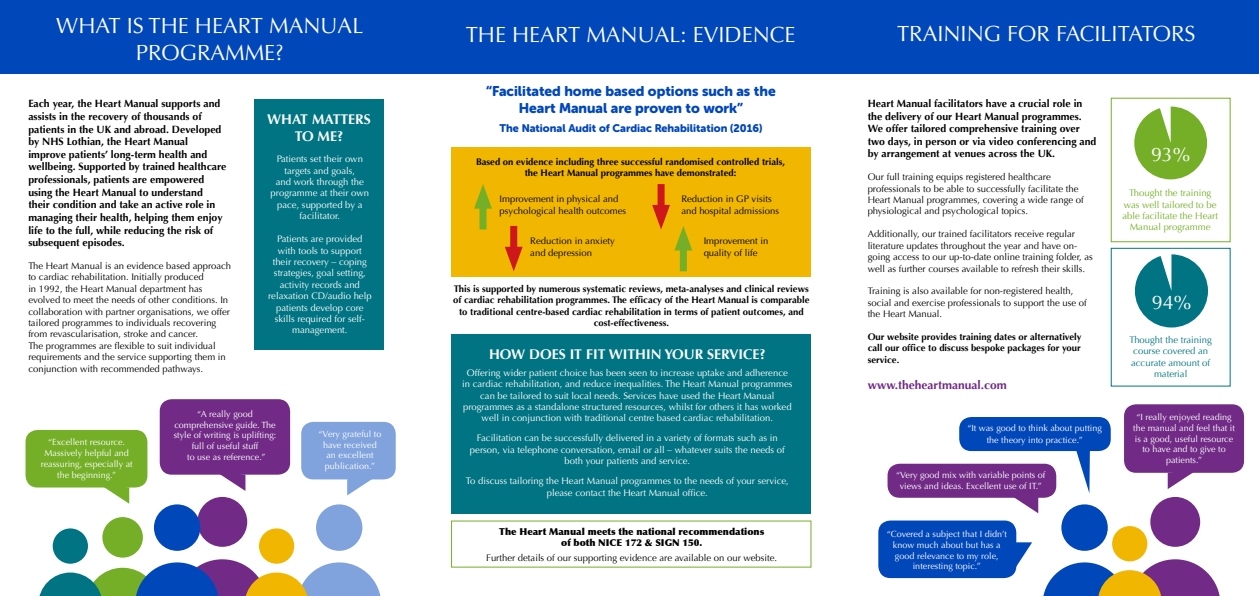
<style>
.page{position:relative;width:1259px;height:596px;background:#fff}
.page>*{position:absolute;margin:0;border:0;box-sizing:border-box;transform-origin:0 0}
.t1{font:22px/26.4px "Optima";color:#fff;text-align:center}
.t2{font:19.7px "Optima";color:#fff}
.t3{font:19.6px "Optima";color:#fff}
.t4{font:14px/16.8px "Museo Sans Rounded 900";color:#0047ba;text-align:center}
.t5{font:700 14px/16.8px "Optima";color:#fff;text-align:center}
.t6{font:700 12px "Optima";color:#712b86}
.t7{font:11px "Museo Sans Rounded 900";color:#0047ba}
.t8{font:700 10.5px/12.6px "Optima";color:#000}
.t9{font:9.5px/11.4px "Optima";color:#fff;text-align:center}
.t10{font:9.5px/11.4px "Optima";color:#000}
.t11{font:9.5px/11.4px "Optima";color:#000}
.t12{font:700 9.5px/11.4px "Optima";color:#000;text-align:center}
.t13{font:9.5px/11.4px "Optima";color:#74af27;text-align:center}
.t14{font:900 9.5px/11.4px "Optima";color:#000;text-align:center}
.t15{font:9.5px/11.4px "Optima";color:#007482;text-align:center}
.t16{font:9px/10.8px "Optima";color:#fff;text-align:center}
</style>
<div class="page">
<svg style="left:1076px;top:451px;width:14px;height:42px"></svg>
<div style="left:959px;top:417px;width:151px;height:34px;background:#0047ba;border-radius:12px"></div>
<div style="left:451px;top:334px;width:360px;height:179px;background:#007482"></div>
<div style="left:452px;top:147px;width:359px;height:129px;background:#f0b600"></div>
<div style="left:0;top:0;width:1259px;height:74px;background:#0047ba"></div>
<div style="left:254px;top:99px;width:130px;height:250px;background:#007482"></div>
<div style="left:102px;top:516px;width:41px;height:41px;background:#74af27;border-radius:50%"></div>
<div style="left:197px;top:496px;width:50px;height:50px;background:#712b86;border-radius:50%"></div>
<div style="left:316px;top:504px;width:46px;height:46px;background:#80a3dd;border-radius:50%"></div>
<div style="left:154px;top:504px;width:46px;height:46px;background:#0047ba;border-radius:50%"></div>
<div style="left:259px;top:528px;width:35px;height:35px;background:#f0b600;border-radius:50%"></div>
<div style="left:53px;top:528px;width:35px;height:35px;background:#007482;border-radius:50%"></div>
<svg style="left:39px;top:559px;width:341px;height:36px"></svg>
<div style="left:26px;top:429px;width:121px;height:58px;background:#74af27;border-radius:12px"></div>
<svg style="left:98px;top:487px;width:31px;height:16px"></svg>
<div style="left:160px;top:399px;width:130px;height:75px;background:#712b86;border-radius:12px"></div>
<svg style="left:214px;top:474px;width:31px;height:16px"></svg>
<div style="left:301px;top:421px;width:95px;height:58px;background:#80a3dd;border-radius:12px"></div>
<svg style="left:347px;top:479px;width:31px;height:16px"></svg>
<div style="left:657px;top:184px;width:7px;height:31px;background:#cd171a"></div>
<div style="left:510px;top:226px;width:7px;height:31px;background:#cd171a"></div>
<svg style="left:505px;top:246px;width:17px;height:25px"></svg>
<div style="left:479px;top:198px;width:7px;height:31px;background:#74af27"></div>
<svg style="left:474px;top:184px;width:18px;height:24px"></svg>
<div style="left:680px;top:240px;width:7px;height:31px;background:#74af27"></div>
<svg style="left:652px;top:205px;width:40px;height:45px"></svg>
<div style="left:1110px;top:98px;width:120px;height:144px;border:1px solid #74af27"></div>
<svg style="left:1134px;top:106px;width:73px;height:73px"></svg>
<div style="left:1147px;top:147px;width:47px;height:15px;background:#74af27"></div>
<svg style="left:1135px;top:254px;width:73px;height:73px"></svg>
<div style="left:1148px;top:295px;width:46px;height:15px;background:#007482"></div>
<div style="left:1150px;top:496px;width:50px;height:50px;background:#712b86;border-radius:50%"></div>
<div style="left:1061px;top:504px;width:46px;height:46px;background:#0047ba;border-radius:50%"></div>
<div style="left:1112px;top:525px;width:35px;height:36px;background:#f0b600;border-radius:50%"></div>
<svg style="left:1043px;top:559px;width:177px;height:36px"></svg>
<div style="left:878px;top:520px;width:138px;height:57px;background:#0047ba;border-radius:12px"></div>
<svg style="left:1013px;top:542px;width:19px;height:31px"></svg>
<div style="left:1124px;top:404px;width:120px;height:68px;background:#712b86;border-radius:12px"></div>
<svg style="left:1167px;top:472px;width:31px;height:17px"></svg>
<div style="left:887px;top:463px;width:169px;height:34px;background:#712b86;border-radius:12px"></div>
<svg style="left:1007px;top:497px;width:31px;height:16px"></svg>
<h1 class="t1" style="left:56px;top:13px;width:308px">WHAT IS THE HEART MANUAL<br>PROGRAMME?</h1>
<p class="t8" style="left:28px;top:98px;width:200px">Each year, the Heart Manual supports and assists in the recovery of thousands of patients in the UK and abroad. Developed by NHS Lothian, the Heart Manual improve patients’ long-term health and wellbeing. Supported by trained healthcare professionals, patients are empowered using the Heart Manual to understand their condition and take an active role in managing their health, helping them enjoy life to the full, while reducing the risk of subsequent episodes.</p>
<p class="t10" style="left:28px;top:260px;width:204px">The Heart Manual is an evidence based approach to cardiac rehabilitation. Initially produced<br>in 1992, the Heart Manual department has evolved to meet the needs of other conditions. In collaboration with partner organisations, we offer tailored programmes to individuals recovering from revascularisation, stroke and cancer.<br>The programmes are flexible to suit individual requirements and the service supporting them in conjunction with recommended pathways.</p>
<h3 class="t5" style="left:267px;top:111px;width:105px">WHAT MATTERS<br>TO ME?</h3>
<p class="t9" style="left:271px;top:153px;width:100px">Patients set their own targets and goals,<br>and work through the programme at their own pace, supported by a facilitator.</p>
<p class="t9" style="left:268px;top:233px;width:105px">Patients are provided with tools to support their recovery – coping strategies, goal setting, activity records and relaxation CD/audio help patients develop core skills required for self&shy;management.</p>
<p class="t16" style="left:41px;top:437px;width:94px">“Excellent resource.<br>Massively helpful and reassuring, especially at the beginning.”</p>
<p class="t16" style="left:174px;top:408px;width:104px">“A really good comprehensive guide. The style of writing is uplifting: full of useful stuff<br>to use as reference.”</p>
<p class="t16" style="left:318px;top:428px;width:64px">“Very grateful to have received an excellent publication.”</p>
<h1 class="t1" style="left:466px;top:21px;width:331px">THE HEART MANUAL: EVIDENCE</h1>
<h3 class="t4" style="left:486px;top:83px;width:291px">“Facilitated home based options such as the<br>Heart Manual are proven to work”</h3>
<p class="t7" style="left:499px;top:122px;width:264px">The National Audit of Cardiac Rehabilitation (2016)</p>
<p class="t12" style="left:476px;top:156px;width:311px">Based on evidence including three successful randomised controlled trials, the Heart Manual programmes have demonstrated:</p>
<p class="t10" style="left:499px;top:193px;width:128px">Improvement in physical and psychological health outcomes</p>
<p class="t10" style="left:530px;top:235px;width:86px">Reduction in anxiety and depression</p>
<p class="t10" style="left:681px;top:193px;width:99px">Reduction in GP visits and hospital admissions</p>
<p class="t10" style="left:703px;top:235px;width:66px">Improvement in quality of life</p>
<p class="t12" style="left:453px;top:283px;width:358px">This is supported by numerous systematic reviews, meta-analyses and clinical reviews of cardiac rehabilitation programmes. The efficacy of the Heart Manual is comparable to traditional centre-based cardiac rehabilitation in terms of patient outcomes, and cost-effectiveness.</p>
<h3 class="t5" style="left:489px;top:345px;width:278px">HOW DOES IT FIT WITHIN YOUR SERVICE?</h3>
<p class="t9" style="left:462px;top:367px;width:332px">Offering wider patient choice has been seen to increase uptake and adherence in cardiac rehabilitation, and reduce inequalities. The Heart Manual programmes can be tailored to suit local needs. Services have used the Heart Manual programmes as a standalone structured resources, whilst for others it has worked well in conjunction with traditional centre based cardiac rehabilitation.</p>
<p class="t9" style="left:470px;top:432px;width:316px">Facilitation can be successfully delivered in a variety of formats such as in person, via telephone conversation, email or all – whatever suits the needs of both your patients and service.</p>
<p class="t9" style="left:466px;top:475px;width:324px">To discuss tailoring the Heart Manual programmes to the needs of your service, please contact the Heart Manual office.</p>
<p class="t14" style="left:499px;top:525px;width:267px">The Heart Manual meets the national recommendations of both NICE 172 &amp; SIGN 150.</p>
<p class="t11" style="left:486px;top:551px;width:292px">Further details of our supporting evidence are available on our website.</p>
<h1 class="t1" style="left:897px;top:21px;width:300px">TRAINING FOR FACILITATORS</h1>
<p class="t8" style="left:867px;top:97px;width:230px">Heart Manual facilitators have a crucial role in the delivery of our Heart Manual programmes.<br>We offer tailored comprehensive training over two days, in person or via video conferencing and by arrangement at venues across the UK.</p>
<p class="t11" style="left:867px;top:171px;width:217px">Our full training equips registered healthcare professionals to be able to successfully facilitate the Heart Manual programmes, covering a wide range of physiological and psychological topics.</p>
<p class="t11" style="left:867px;top:228px;width:227px">Additionally, our trained facilitators receive regular literature updates throughout the year and have on&shy;going access to our up-to-date online training folder, as well as further courses available to refresh their skills.</p>
<p class="t11" style="left:867px;top:285px;width:221px">Training is also available for non-registered health, social and exercise professionals to support the use of the Heart Manual.</p>
<p class="t12" style="left:867px;top:331px;width:215px;text-align:justify">Our website provides training dates or alternatively call our office to discuss bespoke packages for your service.</p>
<p class="t6" style="left:867px;top:378px;width:141px">www.theheartmanual.com</p>
<p class="t16" style="left:967px;top:421px;width:136px;line-height:12px">“It was good to think about putting the theory into practice.”</p>
<p class="t16" style="left:896px;top:469px;width:151px">“Very good mix with variable points of views and ideas. Excellent use of IT.”</p>
<p class="t16" style="left:887px;top:528px;width:122px">“Covered a subject that I didn’t know much about but has a good relevance to my role, interesting topic.”</p>
<h3 class="t3" style="left:1151px;top:143px;width:41px">93%</h3>
<p class="t13" style="left:1122px;top:187px;width:97px">Thought the training was well tailored to be able facilitate the Heart<br>Manual programme</p>
<h2 class="t2" style="left:1151px;top:291px;width:41px">94%</h2>
<p class="t15" style="left:1129px;top:334px;width:84px">Thought the training course covered an accurate amount of material</p>
<p class="t16" style="left:1133px;top:411px;width:103px">“I really enjoyed reading the manual and feel that it is a good, useful resource to have and to give to patients.”</p>
</div>
